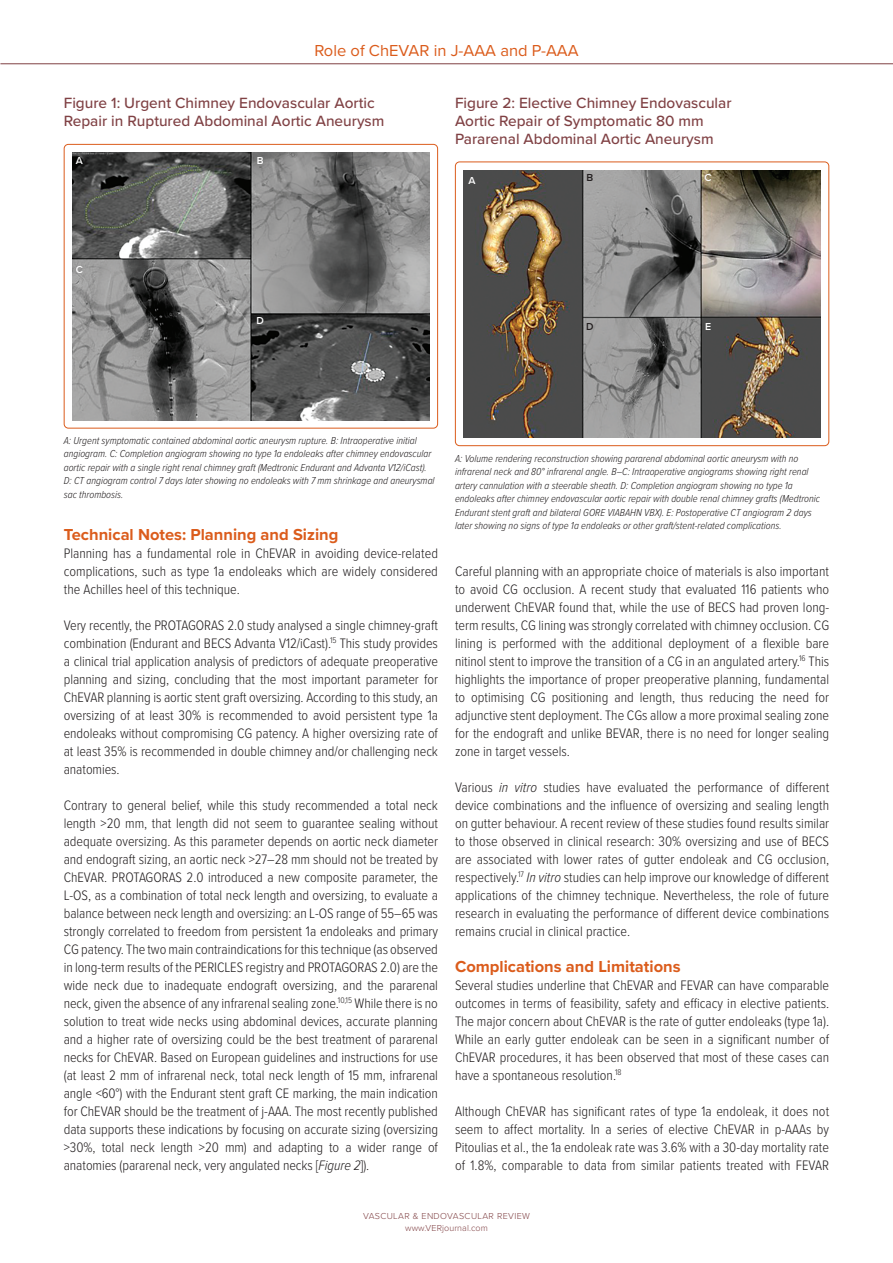
<style>
.page{position:relative;width:893px;height:1263px;background:#fff}
.page>*{position:absolute;margin:0;border:0;box-sizing:border-box;transform-origin:0 0}
._09a_HEADING_A{font:700 16.5px "Proxima Nova";color:#db5c1c}
.t1{font:16.5px "Proxima Nova";color:#db5c1c}
._11_FIG-TABLE_HEADIN{font:500 15.3px/18px "Proxima Nova";color:#804144}
._10_BODY_TEXT{font:300 14.25px/18px "Proxima Nova Cond";color:#231f20;text-align:justify}
._11a_CAPTION_FIG-TAB{font:italic 300 10.5px/13.5px "Proxima Nova Cond";color:#231f20}
.t2{font:600 10.5px "Proxima Nova";color:#fff}
.t3{font:600 10.5px "Proxima Nova";color:#231f20}
.t4{font:300 9px/12.8px "Proxima Nova";letter-spacing:.03em;color:#804144;text-align:center}
.s1{font-style:italic}
</style>
<div class="page">
<hr style="left:0;top:64px;width:893px;height:1px;background:#804144">
<img style="left:72px;top:153px;width:357px;height:267px">
<div style="left:64px;top:144px;width:374px;height:284px;border:1px solid #db5c1c;border-radius:4px"></div>
<img style="left:463px;top:170px;width:358px;height:268px">
<div style="left:455px;top:162px;width:374px;height:284px;border:1px solid #db5c1c;border-radius:4px"></div>
<p class="t1" style="left:314px;top:38px;width:266px">Role of ChEVAR in J-AAA and P-AAA</p>
<p class="_11_FIG-TABLE_HEADIN" style="left:64px;top:93px;width:322px">Figure 1: Urgent Chimney Endovascular Aortic<br>Repair in Ruptured Abdominal Aortic Aneurysm</p>
<p class="t2" style="left:76px;top:153px;width:9px">A</p>
<p class="t2" style="left:257px;top:153px;width:8px">B</p>
<p class="t2" style="left:76px;top:261px;width:9px">C</p>
<p class="t2" style="left:257px;top:313px;width:9px">D</p>
<p class="_11_FIG-TABLE_HEADIN" style="left:455px;top:93px;width:278px">Figure 2: Elective Chimney Endovascular<br>Aortic Repair of Symptomatic 80 mm<br>Pararenal Abdominal Aortic Aneurysm</p>
<p class="t2" style="left:468px;top:173px;width:9px">A</p>
<p class="t3" style="left:586px;top:170px;width:8px">B</p>
<p class="t2" style="left:704px;top:170px;width:9px">C</p>
<p class="t3" style="left:586px;top:319px;width:9px">D</p>
<p class="t2" style="left:705px;top:319px;width:8px">E</p>
<p class="_11a_CAPTION_FIG-TAB" style="left:64px;top:433px;width:372px">A: Urgent symptomatic contained abdominal aortic aneurysm rupture. B: Intraoperative initial angiogram. C: Completion angiogram showing no type 1a endoleaks after chimney endovascular aortic repair with a single right renal chimney graft (Medtronic Endurant and Advanta V12/iCast).<br>D: CT angiogram control 7 days later showing no endoleaks with 7 mm shrinkage and aneurysmal sac thrombosis.</p>
<p class="_09a_HEADING_A" style="left:64px;top:522px;width:276px">Technical Notes: Planning and Sizing</p>
<p class="_10_BODY_TEXT" style="left:64px;top:544px;width:376px">Planning has a fundamental role in ChEVAR in avoiding device-related complications, such as type 1a endoleaks which are widely considered the Achilles heel of this technique.</p>
<p class="_10_BODY_TEXT" style="left:64px;top:616px;width:376px">Very recently, the PROTAGORAS 2.0 study analysed a single chimney-graft combination (Endurant and BECS Advanta V12/iCast).<sup>15</sup> This study provides a clinical trial application analysis of predictors of adequate preoperative planning and sizing, concluding that the most important parameter for ChEVAR planning is aortic stent graft oversizing. According to this study, an oversizing of at least 30% is recommended to avoid persistent type 1a endoleaks without compromising CG patency. A higher oversizing rate of at least 35% is recommended in double chimney and/or challenging neck anatomies.</p>
<p class="_10_BODY_TEXT" style="left:64px;top:796px;width:376px">Contrary to general belief, while this study recommended a total neck length &gt;20 mm, that length did not seem to guarantee sealing without adequate oversizing. As this parameter depends on aortic neck diameter and endograft sizing, an aortic neck &gt;27–28 mm should not be treated by ChEVAR. PROTAGORAS 2.0 introduced a new composite parameter, the L-OS, as a combination of total neck length and oversizing, to evaluate a balance between neck length and oversizing: an L-OS range of 55–65 was strongly correlated to freedom from persistent 1a endoleaks and primary CG patency. The two main contraindications for this technique (as observed in long-term results of the PERICLES registry and PROTAGORAS 2.0) are the wide neck due to inadequate endograft oversizing, and the pararenal neck, given the absence of any infrarenal sealing zone.<sup>10,15</sup> While there is no solution to treat wide necks using abdominal devices, accurate planning and a higher rate of oversizing could be the best treatment of pararenal necks for ChEVAR. Based on European guidelines and instructions for use (at least 2 mm of infrarenal neck, total neck length of 15 mm, infrarenal angle &lt;60°) with the Endurant stent graft CE marking, the main indication for ChEVAR should be the treatment of j-AAA. The most recently published data supports these indications by focusing on accurate sizing (oversizing &gt;30%, total neck length &gt;20 mm) and adapting to a wider range of anatomies (pararenal neck, very angulated necks [<span class="s1">Figure 2</span>]).</p>
<p class="_11a_CAPTION_FIG-TAB" style="left:455px;top:451px;width:367px">A: Volume rendering reconstruction showing pararenal abdominal aortic aneurysm with no infrarenal neck and 80° infrarenal angle. B–C: Intraoperative angiograms showing right renal artery cannulation with a steerable sheath. D: Completion angiogram showing no type 1a endoleaks after chimney endovascular aortic repair with double renal chimney grafts (Medtronic Endurant stent graft and bilateral GORE VIABAHN VBX). E: Postoperative CT angiogram 2 days later showing no signs of type 1a endoleaks or other graft/stent-related complications.</p>
<p class="_10_BODY_TEXT" style="left:455px;top:562px;width:376px">Careful planning with an appropriate choice of materials is also important to avoid CG occlusion. A recent study that evaluated 116 patients who underwent ChEVAR found that, while the use of BECS had proven long&shy;term results, CG lining was strongly correlated with chimney occlusion. CG lining is performed with the additional deployment of a flexible bare nitinol stent to improve the transition of a CG in an angulated artery.<sup>16</sup> This highlights the importance of proper preoperative planning, fundamental to optimising CG positioning and length, thus reducing the need for adjunctive stent deployment. The CGs allow a more proximal sealing zone for the endograft and unlike BEVAR, there is no need for longer sealing zone in target vessels.</p>
<p class="_10_BODY_TEXT" style="left:455px;top:778px;width:376px">Various <span class="s1">in vitro</span> studies have evaluated the performance of different device combinations and the influence of oversizing and sealing length on gutter behaviour. A recent review of these studies found results similar to those observed in clinical research: 30% oversizing and use of BECS are associated with lower rates of gutter endoleak and CG occlusion, respectively.<sup>17</sup> <span class="s1">In vitro</span> studies can help improve our knowledge of different applications of the chimney technique. Nevertheless, the role of future research in evaluating the performance of different device combinations remains crucial in clinical practice.</p>
<p class="_09a_HEADING_A" style="left:455px;top:954px;width:227px">Complications and Limitations</p>
<p class="_10_BODY_TEXT" style="left:455px;top:976px;width:376px">Several studies underline that ChEVAR and FEVAR can have comparable outcomes in terms of feasibility, safety and efficacy in elective patients.<br>The major concern about ChEVAR is the rate of gutter endoleaks (type 1a).<br>While an early gutter endoleak can be seen in a significant number of ChEVAR procedures, it has been observed that most of these cases can have a spontaneous resolution.<sup>18</sup></p>
<p class="_10_BODY_TEXT" style="left:455px;top:1102px;width:376px">Although ChEVAR has significant rates of type 1a endoleak, it does not seem to affect mortality. In a series of elective ChEVAR in p-AAAs by Pitoulias et al., the 1a endoleak rate was 3.6% with a 30-day mortality rate of 1.8%, comparable to data from similar patients treated with FEVAR</p>
<p class="t4" style="left:363px;top:1209px;width:168px">VASCULAR &amp; ENDOVASCULAR REVIEW www.VERjournal.com</p>
</div>
